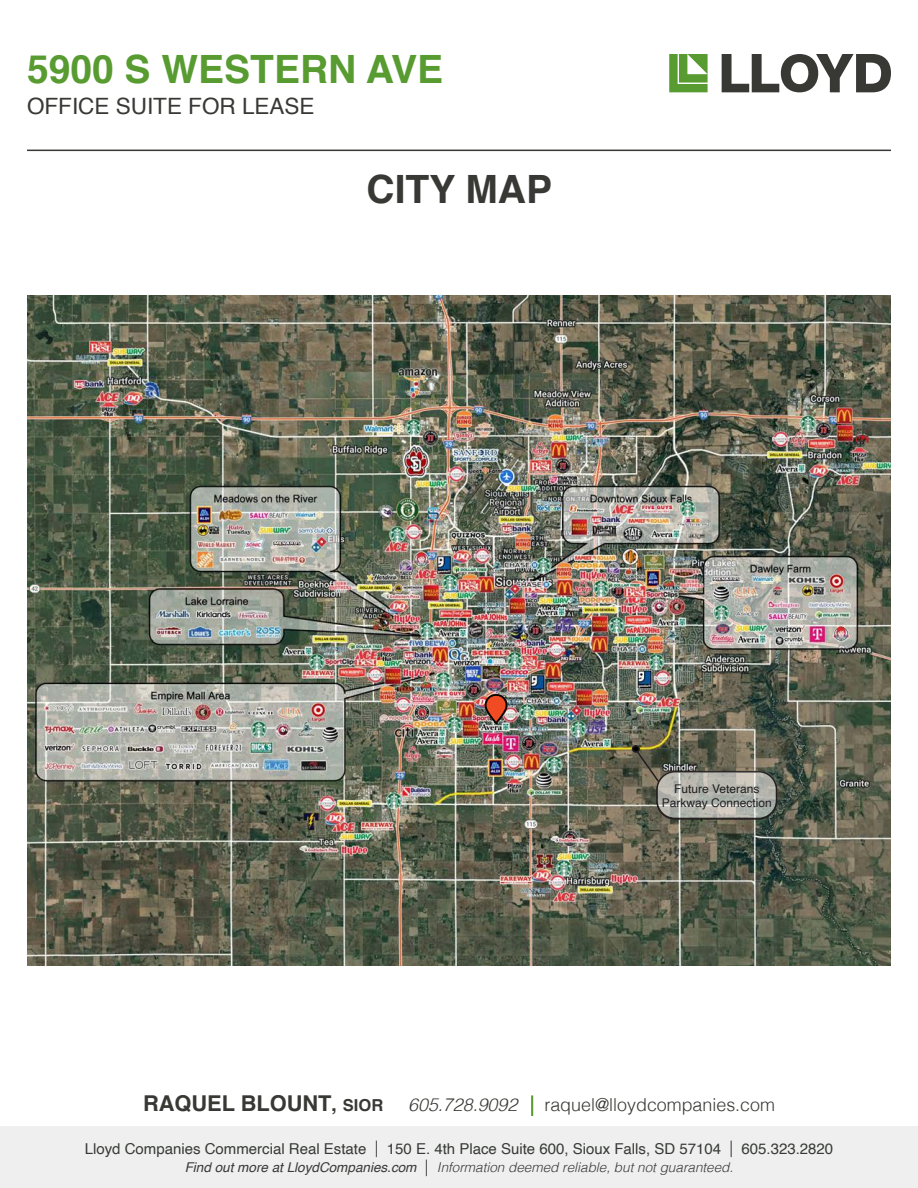
<style>
.page{position:relative;width:918px;height:1188px;background:#fff}
.page>*{position:absolute;margin:0;border:0;box-sizing:border-box;transform-origin:0 0}
.t1{font:700 39px "Helvetica";color:#589b31}
.t2{font:700 39px "Helvetica";color:#383935}
.t3{font:22.5px "Helvetica";color:#383935}
.t4{font:700 21.75px "Helvetica";color:#383935}
.t5{font:300 17.85px "Helvetica";color:#383935}
.t6{font:15px "Helvetica";color:#373a36}
.t7{font:italic 300 13.5px "Helvetica";color:#373a36}
.t8{font:12px "Helvetica";color:#231f20}
.s1{font-size:19.5px}
.s2{font-size:16.5px}
.s3{font-style:italic}
.s4{font-style:italic;color:#589b31}
.s5{font-weight:300;font-size:16.5px}
.s6{font-weight:400}
.s7{font-style:normal;font-size:16.5px}
</style>
<div class="page">
<div style="left:0;top:1126px;width:918px;height:62px;background:#efefef"></div>
<svg style="left:669px;top:54px;width:39px;height:38px"></svg>
<svg style="left:722px;top:54px;width:169px;height:38px"></svg>
<hr style="left:27px;top:150px;width:864px;height:1px;background:#383935">
<img style="left:27px;top:295px;width:864px;height:670px">
<svg style="left:632px;top:745px;width:29px;height:39px"></svg>
<div style="left:632px;top:745px;width:8px;height:8px;border:2px solid #231f20;border-radius:50%"></div>
<svg style="left:657px;top:772px;width:120px;height:46px;background:#b7b8b1"></svg>
<div style="left:656px;top:771px;width:121px;height:48px;border:2px solid #231f20;border-radius:18px"></div>
<img style="left:478px;top:589px;width:37px;height:142px">
<h1 class="t1" style="left:27px;top:38px;width:418px">5900 S WESTERN AVE</h1>
<h2 class="t3" style="left:27px;top:89px;width:289px">OFFICE SUITE FOR LEASE</h2>
<p class="t2" style="left:367px;top:157px;width:187px">CITY MAP</p>
<p class="t8" style="left:674px;top:780px;width:87px">Future Veterans</p>
<p class="t8" style="left:662px;top:794px;width:112px">Parkway Connection</p>
<h3 class="t4" style="left:143px;top:1086px;width:242px">RAQUEL BLOUNT<span class="s1">,</span> <span class="s2">SIOR</span></h3>
<p class="t5" style="left:408px;top:1089px;width:368px"><span class="s3">605.728.9092</span> <span class="s4">|</span> raquel@lloydcompanies.com</p>
<p class="t6" style="left:85px;top:1137px;width:750px">Lloyd Companies Commercial Real Estate <span class="s5">|</span> 150 E. 4th Place Suite 600, Sioux Falls, SD 57104 <span class="s5">|</span> 605.323.2820</p>
<p class="t7" style="left:185px;top:1156px;width:550px"><span class="s6">Find out more at LloydCompanies.com</span> <span class="s7">|</span> Information deemed reliable, but not guaranteed.</p>
</div>
